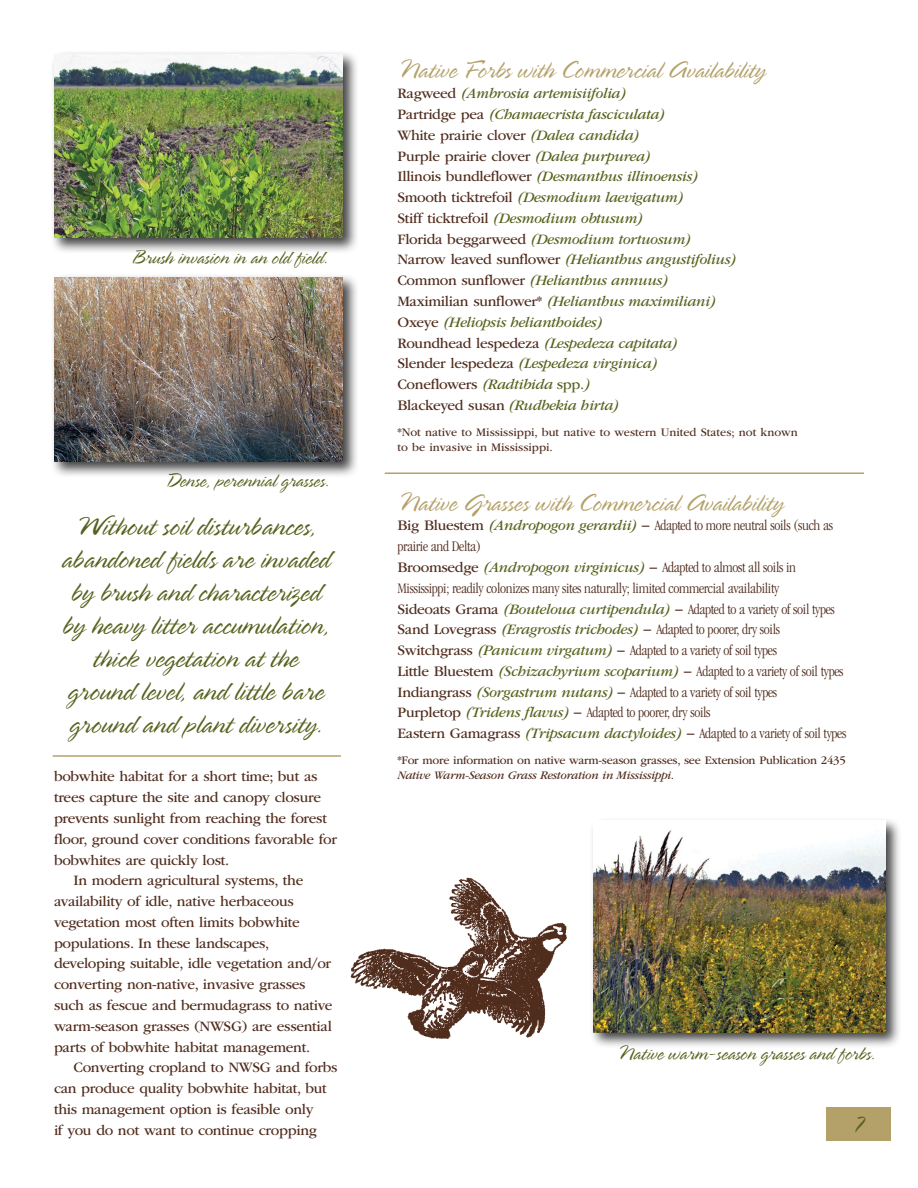
<style>
.page{position:relative;width:918px;height:1188px;background:#fff}
.page>*{position:absolute;margin:0;border:0;box-sizing:border-box;transform-origin:0 0}
.t1{font:300 30px/33px "Spring LP Std";color:#58611d;text-align:center}
.subheading_H3{font:300 27px "Spring LP Std";color:#b4a169}
.cutlines_right{font:300 21px "Spring LP Std";color:#58611d}
.body_text{font:15px/20.9px "ITC Garamond Std";letter-spacing:-.02em;color:#502c1d}
.body_text-2{font:300 condensed 15px/20.9px "ITC Garamond Std";letter-spacing:-.02em;color:#502c1d}
.body_text-3{font:italic 15px "ITC Garamond Std";letter-spacing:-.02em;color:#58611d}
.body_text-4{font:12px/15px "ITC Garamond Std";letter-spacing:-.01em;color:#502c1d}
.s1{font-style:normal;color:#502c1d}
.s2{font-style:italic;color:#58611d}
.s3{color:#58611d}
.s4{font-weight:400;font-stretch:normal}
.s5{font-weight:400;font-style:italic;font-stretch:normal;color:#58611d}
.s6{font-style:italic}
</style>
<div class="page">
<div style="left:827px;top:1107px;width:64px;height:34px;background:#b4a169"></div>
<div style="left:589px;top:817px;width:312px;height:232px;background:#000;opacity:.75"></div>
<img style="left:593px;top:821px;width:292px;height:211px">
<hr style="left:385px;top:473px;width:479px;height:1px;background:#b4a169">
<hr style="left:53px;top:755px;width:288px;height:2px;background:#b4a169">
<img style="left:350px;top:877px;width:217px;height:162px">
<div style="left:50px;top:50px;width:310px;height:205px;background:#000;opacity:.75"></div>
<img style="left:54px;top:54px;width:289px;height:184px">
<div style="left:50px;top:274px;width:310px;height:204px;background:#000;opacity:.75"></div>
<img style="left:54px;top:277px;width:289px;height:184px">
<p class="cutlines_right" style="left:132px;top:247px;width:198px">Brush invasion in an old field.</p>
<p class="cutlines_right" style="left:166px;top:470px;width:165px">Dense, perennial grasses.</p>
<h1 class="t1" style="left:62px;top:511px;width:270px">Without soil disturbances, abandoned fields are invaded by brush and characterized by heavy litter accumulation, thick vegetation at the ground level, and little bare ground and plant diversity.</h1>
<p class="body_text" style="left:54px;top:767px;width:285px">bobwhite habitat for a short time; but as trees capture the site and canopy closure prevents sunlight from reaching the forest floor, ground cover conditions favorable for bobwhites are quickly lost.</p>
<p class="body_text" style="left:54px;top:870px;width:280px;text-indent:20px">In modern agricultural systems, the availability of idle, native herbaceous vegetation most often limits bobwhite populations. In these landscapes, developing suitable, idle vegetation and/or converting non-native, invasive grasses such as fescue and bermudagrass to native warm-season grasses (NWSG) are essential parts of bobwhite habitat management.</p>
<p class="body_text" style="left:54px;top:1057px;width:285px;text-indent:20px">Converting cropland to NWSG and forbs can produce quality bobwhite habitat, but this management option is feasible only<br>if you do not want to continue cropping</p>
<p class="subheading_H3" style="left:397px;top:57px;width:370px">Native Forbs with Commercial Availability</p>
<p class="body_text-3" style="left:397px;top:85px;width:230px"><span class="s1">Ragweed</span> (Ambrosia artemisiifolia)</p>
<p class="body_text-3" style="left:397px;top:106px;width:269px"><span class="s1">Partridge pea</span> (Chamaecrista fasciculata)</p>
<p class="body_text" style="left:397px;top:125px;width:243px">White prairie clover <span class="s2">(Dalea candida)</span></p>
<p class="body_text" style="left:397px;top:146px;width:254px">Purple prairie clover <span class="s2">(Dalea purpurea)</span></p>
<p class="body_text-3" style="left:397px;top:168px;width:302px"><span class="s1">Illinois bundleflower</span> (Desmanthus illinoensis)</p>
<p class="body_text-3" style="left:397px;top:189px;width:287px"><span class="s1">Smooth ticktrefoil</span> (Desmodium laevigatum)</p>
<p class="body_text-3" style="left:397px;top:210px;width:247px"><span class="s1">Stiff ticktrefoil</span> (Desmodium obtusum)</p>
<p class="body_text-3" style="left:397px;top:231px;width:295px"><span class="s1">Florida beggarweed</span> (Desmodium tortuosum)</p>
<p class="body_text-3" style="left:397px;top:252px;width:340px"><span class="s1">Narrow leaved sunflower</span> (Helianthus angustifolius)</p>
<p class="body_text-3" style="left:397px;top:272px;width:272px"><span class="s1">Common sunflower</span> (Helianthus annuus)</p>
<p class="body_text-3" style="left:397px;top:293px;width:320px"><span class="s1">Maximilian sunflower*</span> (Helianthus maximiliani)</p>
<p class="body_text-3" style="left:397px;top:314px;width:206px"><span class="s1">Oxeye</span> (Heliopsis helianthoides)</p>
<p class="body_text-3" style="left:397px;top:335px;width:281px"><span class="s1">Roundhead lespedeza</span> (Lespedeza capitata)</p>
<p class="body_text-3" style="left:397px;top:355px;width:261px"><span class="s1">Slender lespedeza</span> (Lespedeza virginica)</p>
<p class="body_text" style="left:397px;top:374px;width:194px">Coneflowers <span class="s2">(Radtibida</span> <span class="s3">spp.</span><span class="s2">)</span></p>
<p class="body_text-3" style="left:397px;top:397px;width:223px"><span class="s1">Blackeyed susan</span> (Rudbekia hirta)</p>
<p class="body_text-4" style="left:397px;top:425px;width:402px;line-height:14.4px">*Not native to Mississippi, but native to western United States; not known to be invasive in Mississippi.</p>
<p class="subheading_H3" style="left:397px;top:489px;width:387px">Native Grasses with Commercial Availability</p>
<p class="body_text-2" style="left:397px;top:515px;width:437px"><span class="s4">Big Bluestem</span> <span class="s5">(Andropogon gerardii)</span> <span class="s4">−</span> Adapted to more neutral soils (such as prairie and Delta)</p>
<p class="body_text-2" style="left:397px;top:557px;width:400px"><span class="s4">Broomsedge</span> <span class="s5">(Andropogon virginicus)</span> <span class="s4">−</span> Adapted to almost all soils in<br>Mississippi; readily colonizes many sites naturally; limited commercial availability</p>
<p class="body_text-2" style="left:397px;top:598px;width:439px"><span class="s4">Sideoats Grama</span> <span class="s5">(Bouteloua curtipendula)</span> <span class="s4">−</span> Adapted to a variety of soil types</p>
<p class="body_text-2" style="left:397px;top:619px;width:384px"><span class="s4">Sand Lovegrass</span> <span class="s5">(Eragrostis trichodes)</span> <span class="s4">−</span> Adapted to poorer, dry soils</p>
<p class="body_text-2" style="left:397px;top:640px;width:381px"><span class="s4">Switchgrass</span> <span class="s5">(Panicum virgatum)</span> <span class="s4">−</span> Adapted to a variety of soil types</p>
<p class="body_text-2" style="left:397px;top:661px;width:448px"><span class="s4">Little Bluestem</span> <span class="s5">(Schizachyrium scoparium)</span> <span class="s4">−</span> Adapted to a variety of soil types</p>
<p class="body_text-2" style="left:397px;top:682px;width:381px"><span class="s4">Indiangrass</span> <span class="s5">(Sorgastrum nutans)</span> <span class="s4">−</span> Adapted to a variety of soil types</p>
<p class="body_text-2" style="left:397px;top:702px;width:315px"><span class="s4">Purpletop</span> <span class="s5">(Tridens flavus)</span> <span class="s4">−</span> Adapted to poorer, dry soils</p>
<p class="body_text-2" style="left:397px;top:723px;width:450px"><span class="s4">Eastern Gamagrass</span> <span class="s5">(Tripsacum dactyloides)</span> <span class="s4">−</span> Adapted to a variety of soil types</p>
<p class="body_text-4" style="left:397px;top:752px;width:450px">*For more information on native warm-season grasses, see Extension Publication 2435<br><span class="s6">Native Warm-Season Grass Restoration in Mississippi</span>.</p>
<p class="cutlines_right" style="left:617px;top:1043px;width:260px">Native warm-season grasses and forbs.</p>
<p class="t1" style="left:854px;top:1107px;width:11px">7</p>
</div>
